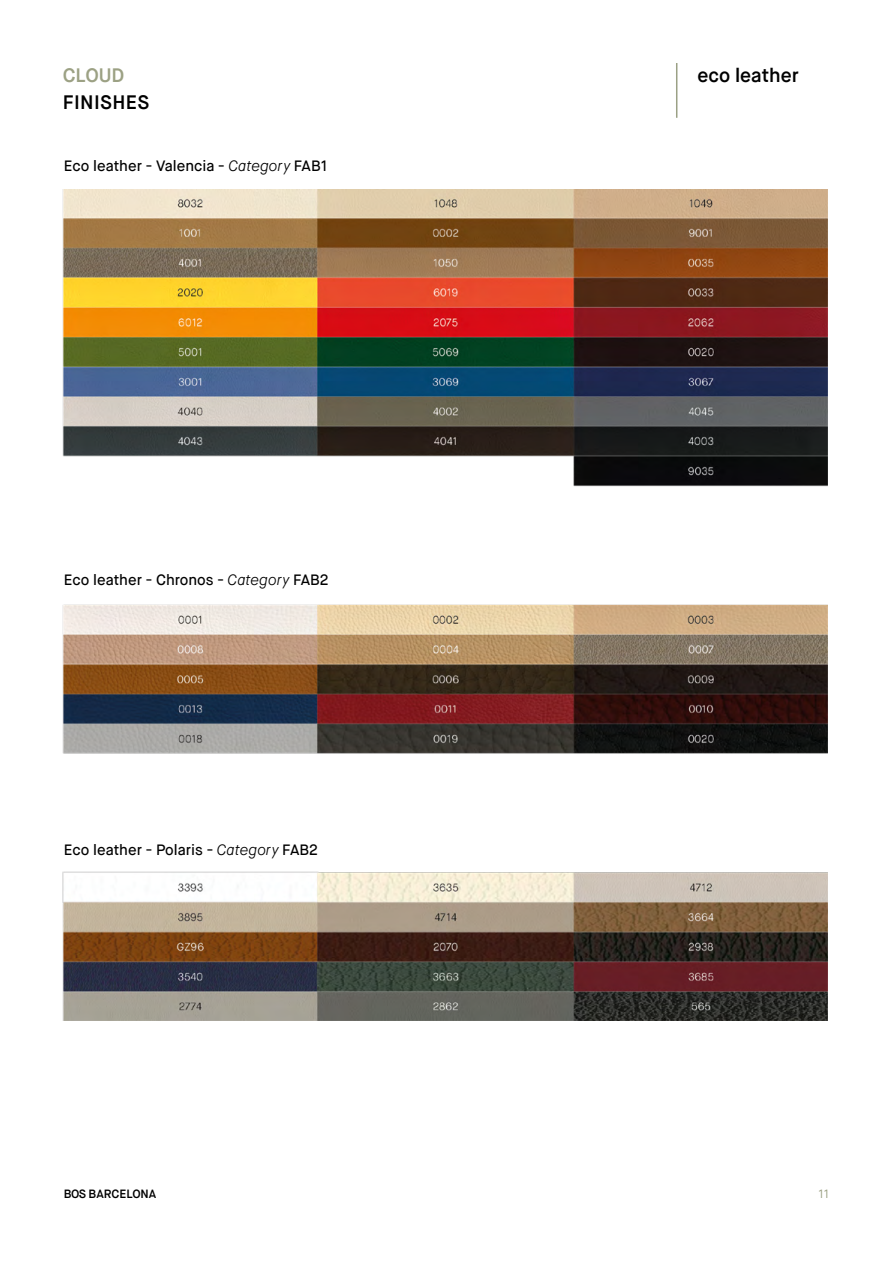
<style>
.page{position:relative;width:893px;height:1263px;background:#fff}
.page>*{position:absolute;margin:0;border:0;box-sizing:border-box;transform-origin:0 0}
.t1{font:600 19.5px "Maison Neue";color:#000}
.t2{font:600 19.5px "Maison Neue";letter-spacing:.02em;color:#000}
.t3{font:600 19.5px "Maison Neue";color:#9ca184}
.t4{font:500 15px "Maison Neue";color:#000}
.t5{font:600 12px "Maison Neue";color:#000}
.t6{font:12px "Maison Neue";color:#9ca184}
.s1{font-weight:300;font-style:italic}
</style>
<div class="page">
<hr style="left:676px;top:63px;width:1px;height:55px;background:#9ba185">
<img style="left:62px;top:189px;width:766px;height:831px">
<h1 class="t3" style="left:63px;top:63px;width:63px">CLOUD</h1>
<h1 class="t1" style="left:697px;top:63px;width:103px">eco leather</h1>
<h1 class="t2" style="left:63px;top:90px;width:88px">FINISHES</h1>
<p class="t4" style="left:64px;top:157px;width:265px">Eco leather - Valencia - <span class="s1">Category</span> FAB1</p>
<p class="t4" style="left:64px;top:571px;width:266px">Eco leather - Chronos - <span class="s1">Category</span> FAB2</p>
<p class="t4" style="left:64px;top:840px;width:256px">Eco leather - Polaris - <span class="s1">Category</span> FAB2</p>
<p class="t5" style="left:64px;top:1186px;width:94px">BOS BARCELONA</p>
<p class="t6" style="left:818px;top:1186px;width:12px">11</p>
</div>
